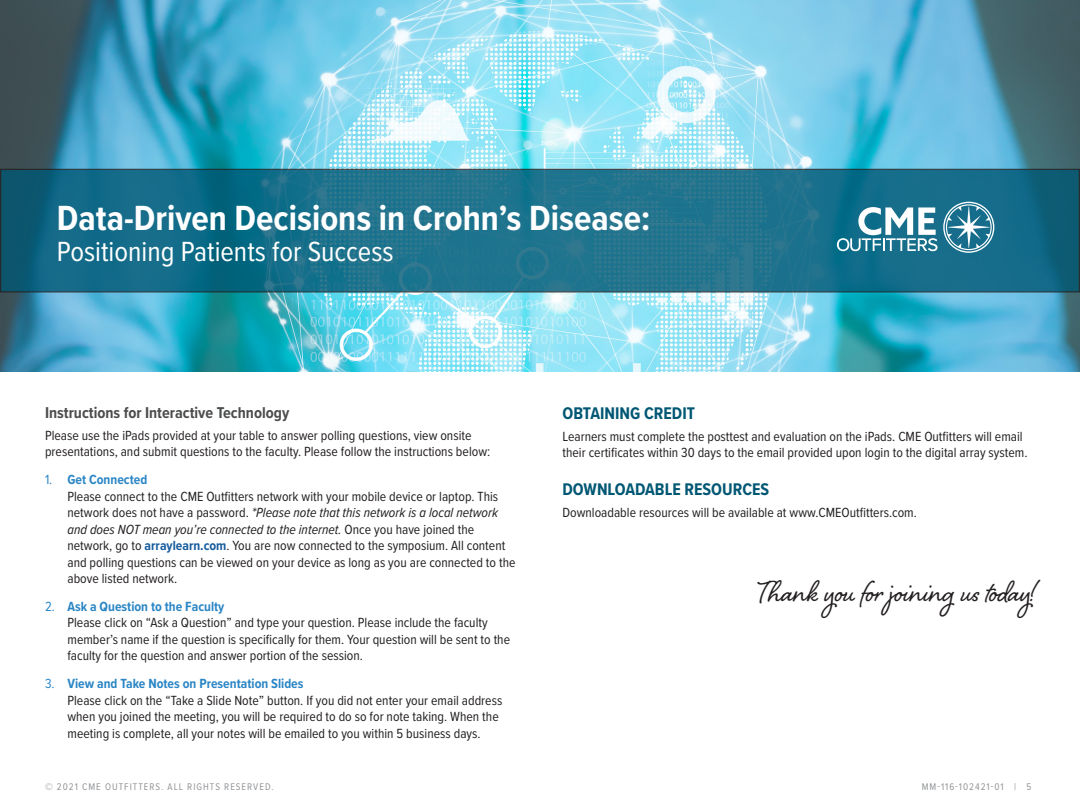
<style>
.page{position:relative;width:1080px;height:810px;background:#fff}
.page>*{position:absolute;margin:0;border:0;box-sizing:border-box;transform-origin:0 0}
.t1{font:37.5px "Shelby";color:#231f20}
.t2{font:700 36.25px "Proxima Nova Cond";color:#fff}
.t3{font:28.75px "Proxima Nova Cond";color:#fff}
.h1_booklet{font:700 17.5px "Proxima Nova Cond";color:#005774}
.t4{font:700 16.25px "Proxima Nova Cond";color:#4b4c4d}
.t5{font:13.75px/16.5px "Proxima Nova Cond";color:#231f20}
.t6{font:10px "Proxima Nova Cond";letter-spacing:.1em;color:#939598}
.s1{color:#2b86c5}
.s2{font-weight:700;color:#2b86c5}
.s3{font-style:italic}
.s4{font-weight:700;color:#175d9e}
</style>
<div class="page">
<img style="left:0;top:315px;width:1080px;height:56px">
<img style="left:0;top:0;width:1080px;height:315px">
<svg style="left:2px;top:171px;width:1076px;height:119px;background:#186e89"></svg>
<div style="left:0;top:169px;width:1080px;height:123px;border:1px solid #231f20"></div>
<svg style="left:837px;top:202px;width:157px;height:51px"></svg>
<p class="t2" style="left:57px;top:191px;width:595px">Data-Driven Decisions in Crohn’s Disease:</p>
<p class="t3" style="left:57px;top:231px;width:338px">Positioning Patients for Success</p>
<p class="t4" style="left:45px;top:400px;width:246px">Instructions for Interactive Technology</p>
<p class="t5" style="left:45px;top:427px;width:447px">Please use the iPads provided at your table to answer polling questions, view onsite presentations, and submit questions to the faculty. Please follow the instructions below:</p>
<p class="t5" style="left:68px;top:471px;width:450px;text-indent:-22px"><span class="s1">1.</span> <span class="s2">Get Connected<br></span>Please connect to the CME Outfitters network with your mobile device or laptop. This network does not have a password. <span class="s3">*Please note that this network is a local network and does NOT mean you’re connected to the internet.</span> Once you have joined the network, go to <span class="s4">arraylearn.com</span>. You are now connected to the symposium. All content and polling questions can be viewed on your device as long as you are connected to the above listed network.</p>
<p class="t5" style="left:68px;top:598px;width:444px;text-indent:-22px"><span class="s1">2.</span> <span class="s2">Ask a Question to the Faculty<br></span>Please click on “Ask a Question” and type your question. Please include the faculty member’s name if the question is specifically for them. Your question will be sent to the faculty for the question and answer portion of the session.</p>
<p class="t5" style="left:68px;top:675px;width:436px;text-indent:-22px"><span class="s1">3.</span> <span class="s2">View and Take Notes on Presentation Slides<br></span>Please click on the “Take a Slide Note” button. If you did not enter your email address when you joined the meeting, you will be required to do so for note taking. When the meeting is complete, all your notes will be emailed to you within 5 business days.</p>
<p class="h1_booklet" style="left:562px;top:400px;width:134px">OBTAINING CREDIT</p>
<p class="t5" style="left:562px;top:428px;width:467px">Learners must complete the posttest and evaluation on the iPads. CME Outfitters will email their certificates within 30 days to the email provided upon login to the digital array system.</p>
<p class="h1_booklet" style="left:562px;top:477px;width:208px">DOWNLOADABLE RESOURCES</p>
<p class="t5" style="left:562px;top:504px;width:356px">Downloadable resources will be available at www.CMEOutfitters.com.</p>
<p class="t1" style="left:758px;top:567px;width:278px">Thank you for joining us today!</p>
<p class="t6" style="left:45px;top:780px;width:230px">© 2021 CME Outfitters. All rights reserved.</p>
<p class="t6" style="left:922px;top:780px;width:111px">MM-116-102421-01 | 5</p>
</div>
